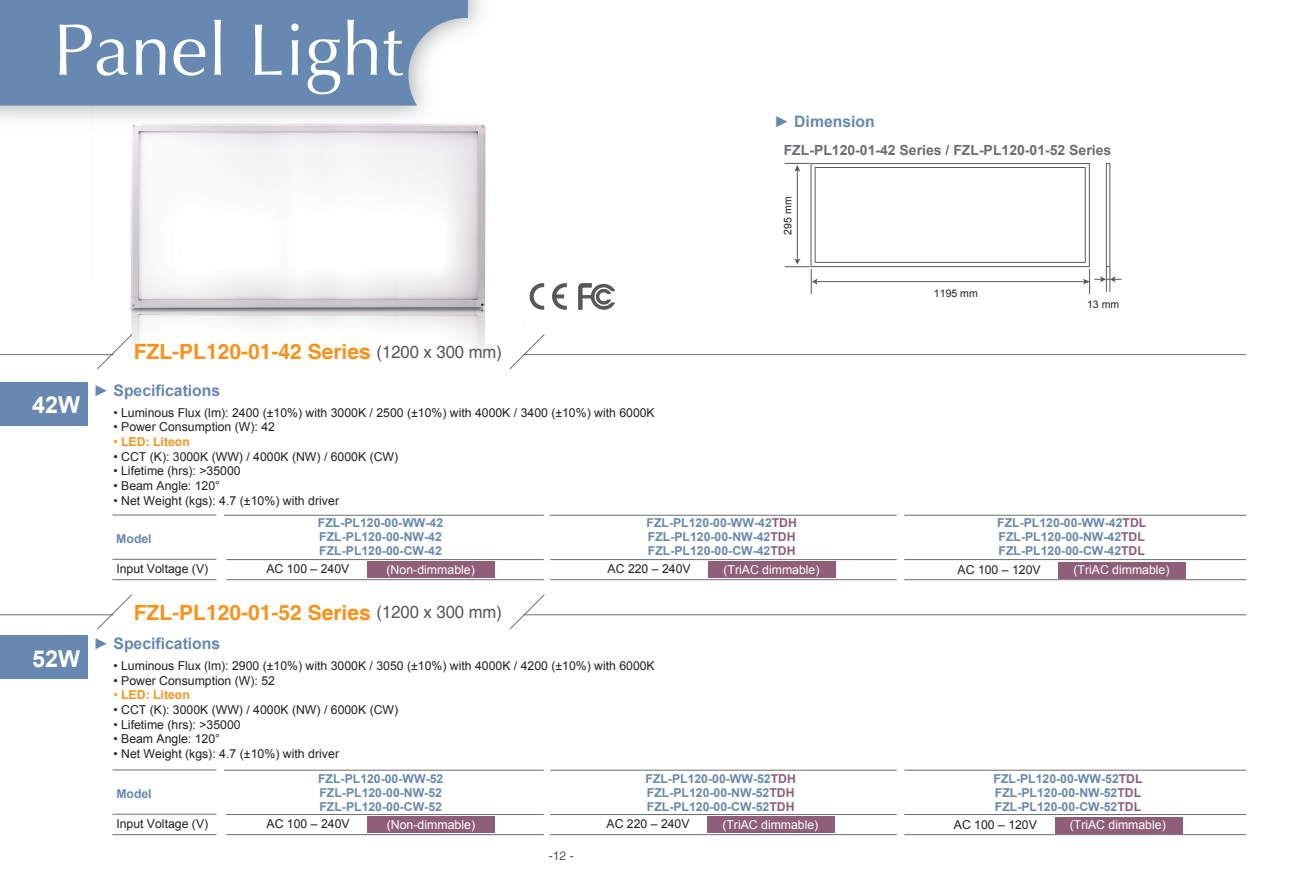
<style>
.page{position:relative;width:1290px;height:893px;background:#fff}
.page>*{position:absolute;margin:0;border:0;box-sizing:border-box;transform-origin:0 0}
.t1{font:73.15px "Optima LT";color:#fff}
.t2{font:700 23.28px "Arial";color:#fff}
.t3{font:700 21px "Helvetica";color:#f7931d}
.t4{font:700 15.75px "Arial";color:#6788b0}
.t5{font:700 14px "Arial";color:#6c6d70}
.t6{font:12.42px "Arial";color:#231f20}
.t7{font:12.42px "Arial";color:#fff}
.t8{font:12.25px "Arial";color:#231f20}
.t9{font:700 12.25px/14px "Arial";color:#6788b0;text-align:justify}
.t10{font:12.25px "Arial";color:#fff}
.t11{font:700 12.25px "Arial";color:#f7931d}
.t12{font:12.25px "Helvetica";color:#57585a}
.t13{font:10.5px "Arial";color:#231f20}
.s1{font-weight:400;font-size:17.5px;color:#57585a}
.s2{font-weight:400}
.s3{font-size:12.25px}
.s4{color:#8f5e79}
</style>
<div class="page">
<img style="left:91px;top:169px;width:395px;height:187px">
<svg style="left:96px;top:333px;width:37px;height:36px"></svg>
<svg style="left:509px;top:334px;width:36px;height:35px"></svg>
<hr style="left:0;top:354px;width:114px;height:1px;background:#6c6d70">
<hr style="left:523px;top:354px;width:723px;height:1px;background:#6c6d70">
<div style="left:0;top:382px;width:88px;height:43px;background:#6788b0"></div>
<svg style="left:96px;top:594px;width:36px;height:36px"></svg>
<svg style="left:509px;top:594px;width:36px;height:36px"></svg>
<hr style="left:0;top:614px;width:114px;height:1px;background:#6c6d70">
<hr style="left:523px;top:614px;width:723px;height:1px;background:#6c6d70">
<div style="left:0;top:635px;width:88px;height:43px;background:#6788b0"></div>
<hr style="left:797px;top:170px;width:1px;height:90px;background:#57585a">
<svg style="left:785px;top:163px;width:24px;height:9px"></svg>
<div style="left:811px;top:163px;width:279px;height:104px;border:1px solid #57585a"></div>
<div style="left:815px;top:167px;width:270px;height:96px;border:1px solid #57585a"></div>
<div style="left:1106px;top:163px;width:4px;height:104px;border:1px solid #57585a"></div>
<hr style="left:816px;top:281px;width:269px;height:1px;background:#57585a">
<svg style="left:1083px;top:267px;width:38px;height:27px"></svg>
<svg style="left:785px;top:259px;width:32px;height:35px"></svg>
<svg style="left:552px;top:283px;width:15px;height:27px"></svg>
<svg style="left:529px;top:283px;width:15px;height:27px"></svg>
<svg style="left:578px;top:283px;width:37px;height:27px"></svg>
<img style="left:0;top:0;width:486px;height:169px">
<svg style="left:0;top:0;width:468px;height:106px;background:#7290b5"></svg>
<div style="left:1058px;top:562px;width:128px;height:16px;background:#8f5e79"></div>
<hr style="left:226px;top:559px;width:318px;height:1px;background:#6c6d70">
<hr style="left:224px;top:515px;width:320px;height:1px;background:#6c6d70">
<hr style="left:226px;top:579px;width:318px;height:1px;background:#6c6d70">
<hr style="left:112px;top:515px;width:104px;height:1px;background:#6c6d70">
<hr style="left:112px;top:559px;width:104px;height:1px;background:#6c6d70">
<hr style="left:112px;top:579px;width:104px;height:1px;background:#6c6d70">
<div style="left:367px;top:561px;width:128px;height:17px;background:#8f5e79"></div>
<hr style="left:550px;top:559px;width:347px;height:1px;background:#6c6d70">
<hr style="left:550px;top:515px;width:347px;height:1px;background:#6c6d70">
<hr style="left:550px;top:579px;width:347px;height:1px;background:#6c6d70">
<div style="left:709px;top:561px;width:127px;height:17px;background:#8f5e79"></div>
<hr style="left:904px;top:559px;width:342px;height:1px;background:#6c6d70">
<hr style="left:904px;top:515px;width:342px;height:1px;background:#6c6d70">
<hr style="left:904px;top:579px;width:342px;height:1px;background:#6c6d70">
<div style="left:1055px;top:817px;width:127px;height:16px;background:#8f5e79"></div>
<hr style="left:226px;top:814px;width:318px;height:1px;background:#6c6d70">
<hr style="left:224px;top:770px;width:320px;height:1px;background:#6c6d70">
<hr style="left:226px;top:834px;width:318px;height:1px;background:#6c6d70">
<hr style="left:112px;top:770px;width:104px;height:1px;background:#6c6d70">
<hr style="left:112px;top:814px;width:104px;height:1px;background:#6c6d70">
<hr style="left:112px;top:834px;width:104px;height:1px;background:#6c6d70">
<div style="left:368px;top:816px;width:127px;height:17px;background:#8f5e79"></div>
<hr style="left:550px;top:814px;width:347px;height:1px;background:#6c6d70">
<hr style="left:550px;top:770px;width:347px;height:1px;background:#6c6d70">
<hr style="left:550px;top:834px;width:347px;height:1px;background:#6c6d70">
<div style="left:707px;top:816px;width:128px;height:17px;background:#8f5e79"></div>
<hr style="left:904px;top:814px;width:342px;height:1px;background:#6c6d70">
<hr style="left:904px;top:770px;width:342px;height:1px;background:#6c6d70">
<hr style="left:904px;top:834px;width:342px;height:1px;background:#6c6d70">
<h1 class="t1" style="left:53px;top:7px;width:351px">Panel Light</h1>
<h2 class="t2" style="left:32px;top:390px;width:49px">42W</h2>
<h3 class="t3" style="left:134px;top:339px;width:370px">FZL-PL120-01-42 Series <span class="s1">(1200 x 300 mm)</span></h3>
<p class="t4" style="left:94px;top:380px;width:128px">► Specifications</p>
<p class="t8" style="left:113px;top:404px;width:543px">• Luminous Flux (lm): 2400 (±10%) with 3000K / 2500 (±10%) with 4000K / 3400 (±10%) with 6000K</p>
<p class="t8" style="left:113px;top:419px;width:163px">• Power Consumption (W): 42</p>
<p class="t11" style="left:113px;top:434px;width:78px"><span class="s2">•</span> LED: Liteon</p>
<p class="t8" style="left:113px;top:448px;width:286px">• CCT (K): 3000K (WW) / 4000K (NW) / 6000K (CW)</p>
<p class="t8" style="left:113px;top:463px;width:129px">• Lifetime (hrs): &gt;35000</p>
<p class="t8" style="left:113px;top:478px;width:108px">• Beam Angle: 120°</p>
<p class="t6" style="left:113px;top:492px;width:227px"><span class="s3">• Net Weight (kgs):</span> 4.7 (±10%) with driver</p>
<p class="t4" style="left:774px;top:111px;width:102px">► Dimension</p>
<p class="t5" style="left:784px;top:141px;width:329px">FZL-PL120-01-42 Series / FZL-PL120-01-52 Series</p>
<p class="t13" style="left:781px;top:235px;width:39px;rotate:-90deg">295 mm</p>
<p class="t13" style="left:934px;top:287px;width:45px">1195 mm</p>
<p class="t13" style="left:1087px;top:298px;width:34px">13 mm</p>
<h2 class="t2" style="left:32px;top:643px;width:49px">52W</h2>
<p class="t9" style="left:318px;top:517px;width:127px">FZL-PL120-00-WW-42<br>FZL-PL120-00-NW-42<br>FZL-PL120-00-CW-42</p>
<p class="t9" style="left:646px;top:517px;width:152px">FZL-PL120-00-WW-42<span class="s4">TDH </span>FZL-PL120-00-NW-42<span class="s4">TDH </span>FZL-PL120-00-CW-42<span class="s4">TDH</span></p>
<p class="t9" style="left:997px;top:517px;width:151px">FZL-PL120-00-WW-42<span class="s4">TDL </span>FZL-PL120-00-NW-42<span class="s4">TDL </span>FZL-PL120-00-CW-42<span class="s4">TDL</span></p>
<p class="t9" style="left:116px;top:532px;width:37px">Model</p>
<p class="t8" style="left:116px;top:561px;width:93px">Input Voltage (V)</p>
<p class="t8" style="left:266px;top:561px;width:85px">AC 100 – 240V</p>
<p class="t7" style="left:386px;top:561px;width:90px">(Non-dimmable)</p>
<p class="t8" style="left:607px;top:561px;width:85px">AC 220 – 240V</p>
<p class="t10" style="left:723px;top:561px;width:97px">(TriAC dimmable)</p>
<p class="t8" style="left:957px;top:561px;width:85px">AC 100 – 120V</p>
<p class="t10" style="left:1073px;top:562px;width:97px">(TriAC dimmable)</p>
<h3 class="t3" style="left:134px;top:599px;width:370px">FZL-PL120-01-52 Series <span class="s1">(1200 x 300 mm)</span></h3>
<p class="t4" style="left:94px;top:633px;width:128px">► Specifications</p>
<p class="t8" style="left:113px;top:657px;width:543px">• Luminous Flux (lm): 2900 (±10%) with 3000K / 3050 (±10%) with 4000K / 4200 (±10%) with 6000K</p>
<p class="t8" style="left:113px;top:672px;width:163px">• Power Consumption (W): 52</p>
<p class="t11" style="left:113px;top:687px;width:78px"><span class="s2">•</span> LED: Liteon</p>
<p class="t8" style="left:113px;top:702px;width:286px">• CCT (K): 3000K (WW) / 4000K (NW) / 6000K (CW)</p>
<p class="t8" style="left:113px;top:716px;width:129px">• Lifetime (hrs): &gt;35000</p>
<p class="t8" style="left:113px;top:731px;width:108px">• Beam Angle: 120°</p>
<p class="t6" style="left:113px;top:746px;width:227px"><span class="s3">• Net Weight (kgs):</span> 4.7 (±10%) with driver</p>
<p class="t9" style="left:318px;top:772px;width:127px">FZL-PL120-00-WW-52<br>FZL-PL120-00-NW-52<br>FZL-PL120-00-CW-52</p>
<p class="t9" style="left:645px;top:772px;width:152px">FZL-PL120-00-WW-52<span class="s4">TDH </span>FZL-PL120-00-NW-52<span class="s4">TDH </span>FZL-PL120-00-CW-52<span class="s4">TDH</span></p>
<p class="t9" style="left:993px;top:772px;width:151px">FZL-PL120-00-WW-52<span class="s4">TDL </span>FZL-PL120-00-NW-52<span class="s4">TDL </span>FZL-PL120-00-CW-52<span class="s4">TDL</span></p>
<p class="t9" style="left:116px;top:787px;width:37px">Model</p>
<p class="t8" style="left:116px;top:816px;width:93px">Input Voltage (V)</p>
<p class="t8" style="left:267px;top:816px;width:85px">AC 100 – 240V</p>
<p class="t7" style="left:387px;top:816px;width:90px">(Non-dimmable)</p>
<p class="t8" style="left:606px;top:816px;width:85px">AC 220 – 240V</p>
<p class="t10" style="left:722px;top:816px;width:97px">(TriAC dimmable)</p>
<p class="t8" style="left:954px;top:816px;width:85px">AC 100 – 120V</p>
<p class="t10" style="left:1070px;top:817px;width:97px">(TriAC dimmable)</p>
<p class="t12" style="left:549px;top:849px;width:27px">-12 -</p>
</div>
